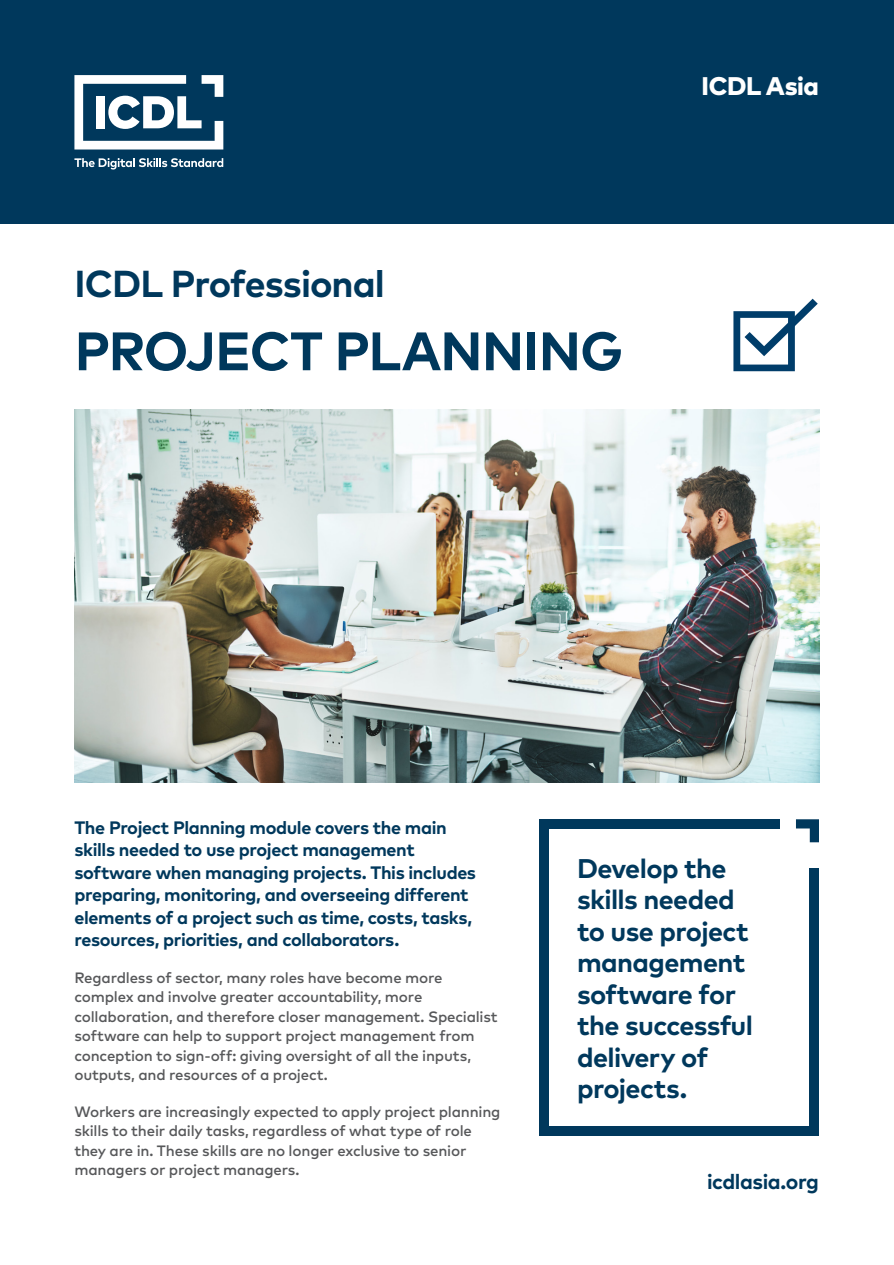
<style>
.page{position:relative;width:894px;height:1265px;background:#fff}
.page>*{position:absolute;margin:0;border:0;box-sizing:border-box;transform-origin:0 0}
.H2_Module_Title{font:700 54px "Mark Pro";letter-spacing:-.02em;color:#00385c}
.Sub_H3{font:700 37.5px "Mark Pro";letter-spacing:-.025em;color:#00385c}
.Pullquote{font:700 27px/31.5px "Mark Pro";letter-spacing:-.02em;color:#00385c}
.Header_Right{font:800 25.5px "Mark Pro";letter-spacing:-.015em;color:#fff}
.Web_Address{font:700 21px "Mark Pro";letter-spacing:-.02em;color:#00385c}
.Sub_H4{font:700 18px/22.5px "Mark Pro";letter-spacing:-.02em;color:#00385c}
.t1{font:500 15px/19.5px "Mark Pro";letter-spacing:-.015em;color:#57585a}
</style>
<div class="page">
<div style="left:0;top:1px;width:893px;height:223px;background:#00385c"></div>
<svg style="left:74px;top:75px;width:149px;height:74px"></svg>
<svg style="left:74px;top:158px;width:149px;height:12px"></svg>
<svg style="left:796px;top:819px;width:22px;height:23px"></svg>
<div style="left:539px;top:819px;width:240px;height:9px;background:#00385c"></div>
<div style="left:809px;top:868px;width:9px;height:267px;background:#00385c"></div>
<div style="left:539px;top:819px;width:10px;height:316px;background:#00385c"></div>
<div style="left:539px;top:1126px;width:279px;height:9px;background:#00385c"></div>
<svg style="left:733px;top:299px;width:84px;height:72px"></svg>
<img style="left:74px;top:410px;width:744px;height:372px">
<p class="Sub_H3" style="left:74px;top:255px;width:312px">ICDL Professional</p>
<p class="H2_Module_Title" style="left:75px;top:310px;width:550px">PROJECT PLANNING</p>
<p class="Header_Right" style="left:701px;top:67px;width:119px">ICDL Asia</p>
<p class="Sub_H4" style="left:74px;top:814px;width:403px">The Project Planning module covers the main skills needed to use project management software when managing projects. This includes preparing, monitoring, and overseeing different elements of a project such as time, costs, tasks, resources, priorities, and collaborators.</p>
<p class="t1" style="left:74px;top:966px;width:425px">Regardless of sector, many roles have become more complex and involve greater accountability, more collaboration, and therefore closer management. Specialist software can help to support project management from conception to sign-off: giving oversight of all the inputs, outputs, and resources of a project.</p>
<p class="t1" style="left:74px;top:1100px;width:427px">Workers are increasingly expected to apply project planning skills to their daily tasks, regardless of what type of role they are in. These skills are no longer exclusive to senior managers or project managers.</p>
<p class="Pullquote" style="left:577px;top:850px;width:177px">Develop the skills needed to use project management software for the successful delivery of projects.</p>
<p class="Web_Address" style="left:707px;top:1166px;width:113px">icdlasia.org</p>
</div>
